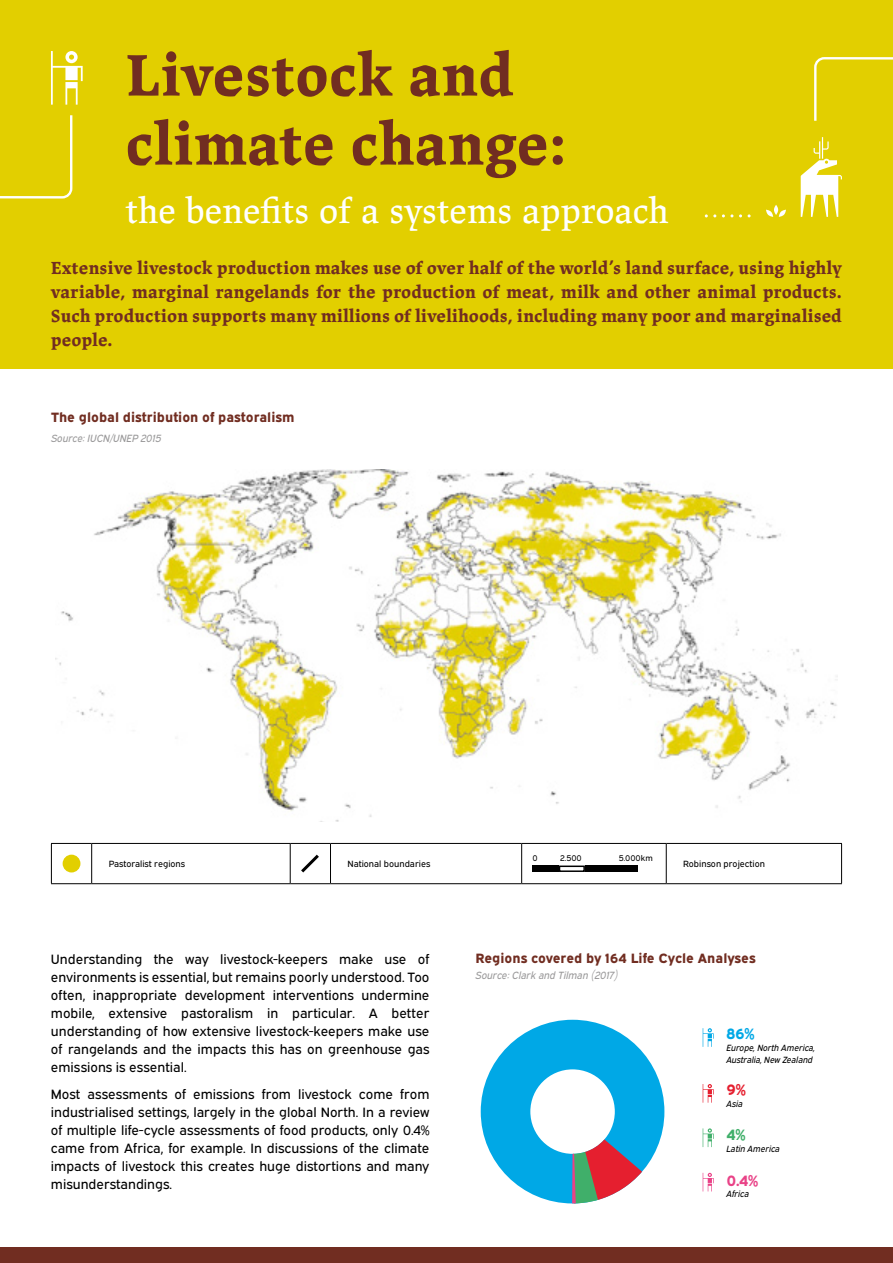
<style>
.page{position:relative;width:893px;height:1263px;background:#fff}
.page>*{position:absolute;margin:0;border:0;box-sizing:border-box;transform-origin:0 0}
.t1{font:700 60px/69px "Lapture";color:#712d21}
.t2{font:36px "Lapture";letter-spacing:-.005em;color:#fff}
.Intro{font:700 18px/24px "Lapture";color:#712d21;text-align:justify}
.t3{font:15px "Expressway Xb";color:#e94287}
.t4{font:15px "Expressway Xb";color:#00a8e6}
.t5{font:15px "Expressway Xb";color:#e51f2f}
.t6{font:15px "Expressway Xb";color:#40af6a}
.Main_text{font:13.5px/18px "Expressway Rg";color:#000;text-align:justify}
.t7{font:13.5px "Expressway Xb";color:#712d21}
.Sources{font:italic 10.5px "Expressway Rg";color:#9a999a}
.Sources-2{font:italic 9px "Expressway Rg";color:#000}
.Table{font:9px "Expressway Rg";color:#000}
.Table-2{font:8.25px "Expressway Rg";color:#000}
</style>
<div class="page">
<div style="left:0;top:0;width:893px;height:369px;background:#e2cf00"></div>
<svg style="left:0;top:115px;width:73px;height:84px"></svg>
<svg style="left:51px;top:51px;width:32px;height:54px"></svg>
<svg style="left:814px;top:57px;width:79px;height:64px"></svg>
<svg style="left:774px;top:205px;width:4px;height:10px"></svg>
<svg style="left:766px;top:210px;width:7px;height:7px"></svg>
<svg style="left:779px;top:210px;width:7px;height:7px"></svg>
<svg style="left:705px;top:214px;width:11px;height:3px"></svg>
<svg style="left:722px;top:214px;width:11px;height:3px"></svg>
<svg style="left:801px;top:137px;width:41px;height:80px"></svg>
<hr style="left:51px;top:843px;width:41px;height:1px;background:#000">
<hr style="left:51px;top:844px;width:1px;height:39px;background:#000">
<hr style="left:92px;top:843px;width:198px;height:1px;background:#000">
<hr style="left:91px;top:844px;width:1px;height:39px;background:#000">
<hr style="left:290px;top:843px;width:40px;height:1px;background:#000">
<hr style="left:290px;top:844px;width:1px;height:39px;background:#000">
<hr style="left:330px;top:843px;width:192px;height:1px;background:#000">
<hr style="left:330px;top:844px;width:1px;height:39px;background:#000">
<hr style="left:522px;top:843px;width:144px;height:1px;background:#000">
<hr style="left:521px;top:844px;width:1px;height:39px;background:#000">
<hr style="left:666px;top:843px;width:176px;height:1px;background:#000">
<hr style="left:666px;top:844px;width:1px;height:39px;background:#000">
<hr style="left:841px;top:844px;width:1px;height:39px;background:#000">
<hr style="left:51px;top:883px;width:41px;height:1px;background:#000">
<hr style="left:92px;top:883px;width:198px;height:1px;background:#000">
<hr style="left:290px;top:883px;width:40px;height:1px;background:#000">
<hr style="left:330px;top:883px;width:192px;height:1px;background:#000">
<hr style="left:522px;top:883px;width:144px;height:1px;background:#000">
<hr style="left:666px;top:883px;width:176px;height:1px;background:#000">
<div style="left:63px;top:855px;width:17px;height:17px;background:#e2cf00;border-radius:50%"></div>
<svg style="left:301px;top:854px;width:18px;height:19px"></svg>
<div style="left:533px;top:865px;width:26px;height:7px;background:#000"></div>
<div style="left:585px;top:865px;width:52px;height:7px;background:#000"></div>
<div style="left:559px;top:865px;width:26px;height:7px;border:2px solid #000"></div>
<svg style="left:703px;top:1028px;width:11px;height:19px"></svg>
<svg style="left:703px;top:1173px;width:11px;height:18px"></svg>
<svg style="left:703px;top:1084px;width:11px;height:19px"></svg>
<svg style="left:703px;top:1128px;width:11px;height:19px"></svg>
<svg style="left:481px;top:1020px;width:183px;height:183px"></svg>
<div style="left:0;top:1248px;width:893px;height:15px;background:#712d21"></div>
<img style="left:55px;top:469px;width:783px;height:352px">
<h1 class="t1" style="left:125px;top:41px;width:443px">Livestock and climate change:</h1>
<h1 class="t2" style="left:125px;top:189px;width:545px">the benefits of a systems approach</h1>
<p class="Intro" style="left:51px;top:256px;width:793px">Extensive livestock production makes use of over half of the world’s land surface, using highly variable, marginal rangelands for the production of meat, milk and other animal products.<br>Such production supports many millions of livelihoods, including many poor and marginalised people.</p>
<h2 class="t7" style="left:51px;top:406px;width:245px">The global distribution of pastoralism</h2>
<p class="Sources" style="left:51px;top:430px;width:112px">Source: IUCN/UNEP 2015</p>
<p class="Table-2" style="left:533px;top:851px;width:7px">0</p>
<p class="Table-2" style="left:560px;top:851px;width:23px">2.500</p>
<p class="Table-2" style="left:619px;top:851px;width:35px">5.000km</p>
<p class="Table" style="left:109px;top:856px;width:78px">Pastoralist regions</p>
<p class="Table" style="left:347px;top:856px;width:84px">National boundaries</p>
<p class="Table" style="left:683px;top:856px;width:83px">Robinson projection</p>
<p class="Main_text" style="left:51px;top:948px;width:380px">Understanding the way livestock-keepers make use of environments is essential, but remains poorly understood. Too often, inappropriate development interventions undermine mobile, extensive pastoralism in particular. A better understanding of how extensive livestock-keepers make use of rangelands and the impacts this has on greenhouse gas emissions is essential.</p>
<p class="Main_text" style="left:51px;top:1083px;width:380px">Most assessments of emissions from livestock come from industrialised settings, largely in the global North. In a review of multiple life-cycle assessments of food products, only 0.4% came from Africa, for example. In discussions of the climate impacts of livestock this creates huge distortions and many misunderstandings.</p>
<h2 class="t7" style="left:476px;top:947px;width:282px">Regions covered by 164 Life Cycle Analyses</h2>
<p class="Sources" style="left:476px;top:967px;width:144px">Source: Clark and Tilman (2017)</p>
<h2 class="t4" style="left:726px;top:1021px;width:29px">86%</h2>
<p class="Sources-2" style="left:726px;top:1041px;width:90px">Europe, North America,</p>
<p class="Sources-2" style="left:726px;top:1053px;width:88px">Australia, New Zealand</p>
<h2 class="t5" style="left:726px;top:1078px;width:21px">9%</h2>
<p class="Sources-2" style="left:726px;top:1096px;width:18px">Asia</p>
<h2 class="t6" style="left:726px;top:1123px;width:20px">4%</h2>
<p class="Sources-2" style="left:726px;top:1141px;width:55px">Latin America</p>
<h2 class="t3" style="left:726px;top:1168px;width:33px">0.4%</h2>
<p class="Sources-2" style="left:726px;top:1187px;width:24px">Africa</p>
</div>
